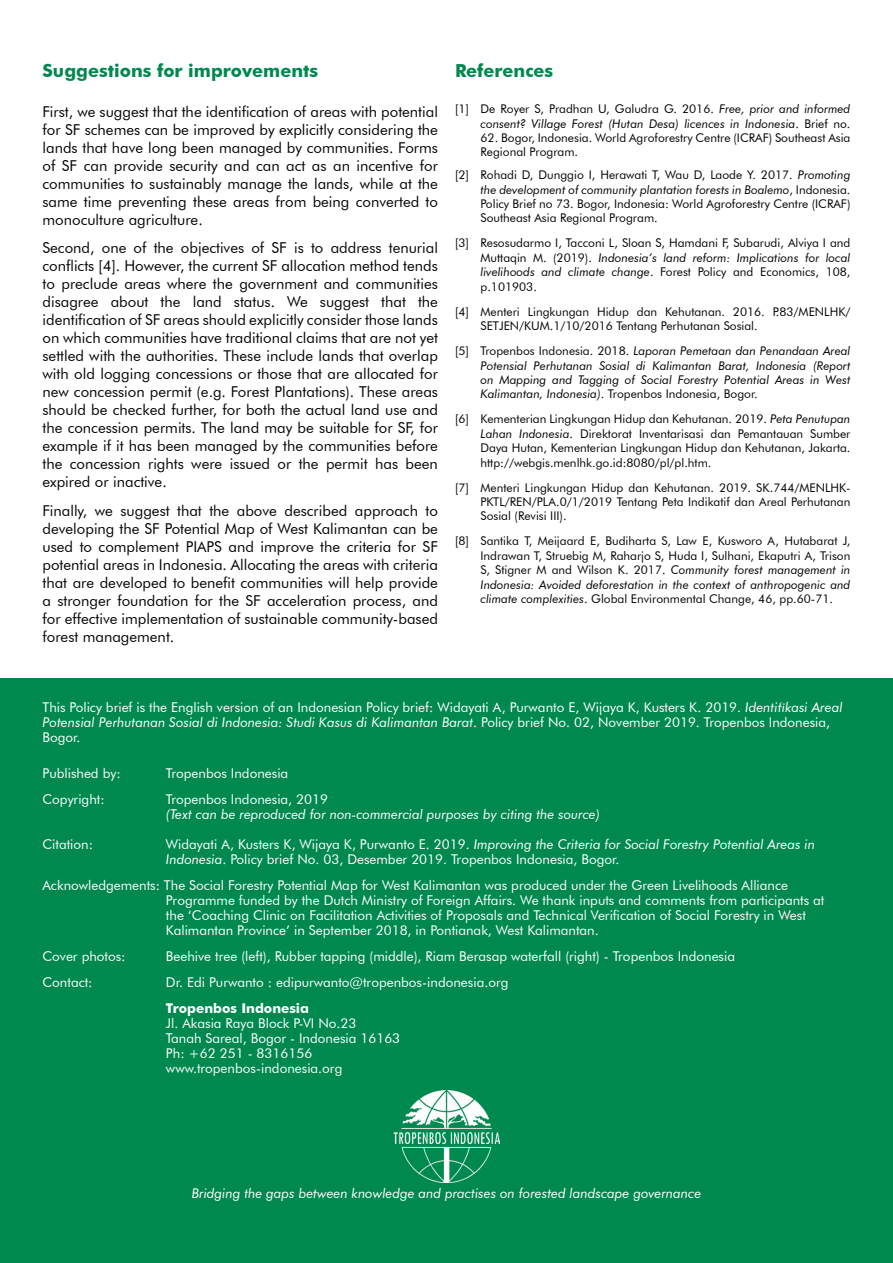
<style>
.page{position:relative;width:893px;height:1263px;background:#fff}
.page>*{position:absolute;margin:0;border:0;box-sizing:border-box;transform-origin:0 0}
.t1{font:700 18px "Futura BT";color:#00894f}
.t2{font:15px/18px "Futura BT";color:#040503;text-align:justify}
.t3{font:13.5px/15px "Futura BT";color:#fff}
.t4{font:italic 13.5px "Futura BT";color:#fff}
.t5{font:700 13.5px "Futura BT";color:#fff}
.t6{font:12px/14.4px "Futura BT";color:#040503;text-align:justify}
.t7{font:italic 12px/14.4px "Futura BT";color:#040503;text-align:right}
.s1{font-style:normal}
.s2{font-style:italic}
</style>
<div class="page">
<div style="left:0;top:678px;width:893px;height:585px;background:#00894f"></div>
<img style="left:393px;top:1090px;width:107px;height:92px">
<p class="t1" style="left:43px;top:60px;width:277px">Suggestions for improvements</p>
<p class="t2" style="left:43px;top:102px;width:397px">First, we suggest that the identification of areas with potential for SF schemes can be improved by explicitly considering the lands that have long been managed by communities. Forms of SF can provide security and can act as an incentive for communities to sustainably manage the lands, while at the same time preventing these areas from being converted to monoculture agriculture.</p>
<p class="t2" style="left:43px;top:239px;width:397px">Second, one of the objectives of SF is to address tenurial conflicts [4]. However, the current SF allocation method tends to preclude areas where the government and communities disagree about the land status. We suggest that the identification of SF areas should explicitly consider those lands on which communities have traditional claims that are not yet settled with the authorities. These include lands that overlap with old logging concessions or those that are allocated for new concession permit (e.g. Forest Plantations). These areas should be checked further, for both the actual land use and the concession permits. The land may be suitable for SF, for example if it has been managed by the communities before the concession rights were issued or the permit has been expired or inactive.</p>
<p class="t2" style="left:43px;top:502px;width:397px">Finally, we suggest that the above described approach to developing the SF Potential Map of West Kalimantan can be used to complement PIAPS and improve the criteria for SF potential areas in Indonesia. Allocating the areas with criteria that are developed to benefit communities will help provide a stronger foundation for the SF acceleration process, and for effective implementation of sustainable community-based forest management.</p>
<p class="t1" style="left:455px;top:60px;width:100px">References</p>
<p class="t7" style="left:455px;top:102px;width:397px"><span class="s1">[1] De Royer S, Pradhan U, Galudra G. 2016.</span> Free, prior and informed consent? Village Forest (Hutan Desa) licences in Indonesia<span class="s1">. Brief no.</span></p>
<p class="t6" style="left:480px;top:130px;width:371px">62. Bogor, Indonesia. World Agroforestry Centre (ICRAF) Southeast Asia<br>Regional Program.</p>
<p class="t6" style="left:480px;top:168px;width:371px;text-indent:-26px">[2] Rohadi D, Dunggio I, Herawati T, Wau D, Laode Y. 2017. <span class="s2">Promoting the development of community plantation forests in Boalemo</span>, Indonesia.<br>Policy Brief no 73. Bogor, Indonesia: World Agroforestry Centre (ICRAF)<br>Southeast Asia Regional Program.</p>
<p class="t6" style="left:480px;top:236px;width:371px;text-indent:-26px">[3] Resosudarmo I, Tacconi L, Sloan S, Hamdani F, Subarudi, Alviya I and Muttaqin M. (2019). <span class="s2">Indonesia’s land reform: Implications for local livelihoods and climate change</span>. Forest Policy and Economics, 108, p.101903.</p>
<p class="t6" style="left:480px;top:304px;width:371px;text-indent:-26px">[4] Menteri Lingkungan Hidup dan Kehutanan. 2016. P.83/MENLHK/<br>SETJEN/KUM.1/10/2016 Tentang Perhutanan Sosial.</p>
<p class="t7" style="left:480px;top:344px;width:371px;text-align:justify;text-indent:-26px"><span class="s1">[5] Tropenbos Indonesia. 2018.</span> Laporan Pemetaan dan Penandaan Areal Potensial Perhutanan Sosial di Kalimantan Barat, Indonesia (Report on Mapping and Tagging of Social Forestry Potential Areas in West Kalimantan, Indonesia)<span class="s1">. Tropenbos Indonesia, Bogor.</span></p>
<p class="t6" style="left:480px;top:412px;width:371px;text-indent:-26px">[6] Kementerian Lingkungan Hidup dan Kehutanan. 2019. <span class="s2">Peta Penutupan Lahan Indonesia</span>. Direktorat Inventarisasi dan Pemantauan Sumber Daya Hutan, Kementerian Lingkungan Hidup dan Kehutanan, Jakarta. http://webgis.menlhk.go.id:8080/pl/pl.htm.</p>
<p class="t6" style="left:480px;top:480px;width:371px;text-indent:-26px">[7] Menteri Lingkungan Hidup dan Kehutanan. 2019. SK.744/MENLHK-PKTL/REN/PLA.0/1/2019 Tentang Peta Indikatif dan Areal Perhutanan Sosial (Revisi III).</p>
<p class="t6" style="left:480px;top:534px;width:371px;text-indent:-26px">[8] Santika T, Meijaard E, Budiharta S, Law E, Kusworo A, Hutabarat J, Indrawan T, Struebig M, Raharjo S, Huda I, Sulhani, Ekaputri A, Trison S, Stigner M and Wilson K. 2017. <span class="s2">Community forest management in Indonesia: Avoided deforestation in the context of anthropogenic and climate complexities</span>. Global Environmental Change, 46, pp.60-71.</p>
<p class="t3" style="left:43px;top:700px;width:801px">This Policy brief is the English version of an Indonesian Policy brief: Widayati A, Purwanto E, Wijaya K, Kusters K. 2019. <span class="s2">Identifikasi Areal<br>Potensial Perhutanan Sosial di Indonesia: Studi Kasus di Kalimantan Barat</span>. Policy brief No. 02, November 2019. Tropenbos Indonesia,<br>Bogor.</p>
<p class="t3" style="left:43px;top:766px;width:80px">Published by:</p>
<p class="t3" style="left:166px;top:766px;width:124px">Tropenbos Indonesia</p>
<p class="t3" style="left:43px;top:791px;width:64px">Copyright:</p>
<p class="t3" style="left:166px;top:791px;width:164px">Tropenbos Indonesia, 2019</p>
<p class="t4" style="left:166px;top:806px;width:436px">(Text can be reproduced for non-commercial purposes by citing the source)</p>
<p class="t3" style="left:43px;top:836px;width:52px">Citation:</p>
<p class="t3" style="left:166px;top:836px;width:651px">Widayati A, Kusters K, Wijaya K, Purwanto E. 2019. <span class="s2">Improving the Criteria for Social Forestry Potential Areas in<br>Indonesia</span>. Policy brief No. 03, Desember 2019. Tropenbos Indonesia, Bogor.</p>
<p class="t3" style="left:166px;top:877px;width:660px;text-indent:-123px">Acknowledgements: The Social Forestry Potential Map for West Kalimantan was produced under the Green Livelihoods Alliance Programme funded by the Dutch Ministry of Foreign Affairs. We thank inputs and comments from participants at the ‘Coaching Clinic on Facilitation Activities of Proposals and Technical Verification of Social Forestry in West Kalimantan Province’ in September 2018, in Pontianak, West Kalimantan.</p>
<p class="t3" style="left:43px;top:949px;width:85px">Cover photos:</p>
<p class="t3" style="left:166px;top:949px;width:571px">Beehive tree (left), Rubber tapping (middle), Riam Berasap waterfall (right) - Tropenbos Indonesia</p>
<p class="t3" style="left:43px;top:975px;width:52px">Contact:</p>
<p class="t3" style="left:166px;top:975px;width:344px">Dr. Edi Purwanto : edipurwanto@tropenbos-indonesia.org</p>
<p class="t5" style="left:166px;top:1000px;width:145px">Tropenbos Indonesia</p>
<p class="t3" style="left:166px;top:1015px;width:192px">Jl. Akasia Raya Block P-VI No.23</p>
<p class="t3" style="left:166px;top:1030px;width:236px">Tanah Sareal, Bogor - Indonesia 16163</p>
<p class="t3" style="left:166px;top:1045px;width:148px">Ph: +62 251 - 8316156</p>
<p class="t3" style="left:166px;top:1060px;width:178px">www.tropenbos-indonesia.org</p>
<p class="t4" style="left:192px;top:1185px;width:511px">Bridging the gaps between knowledge and practises on forested landscape governance</p>
</div>
